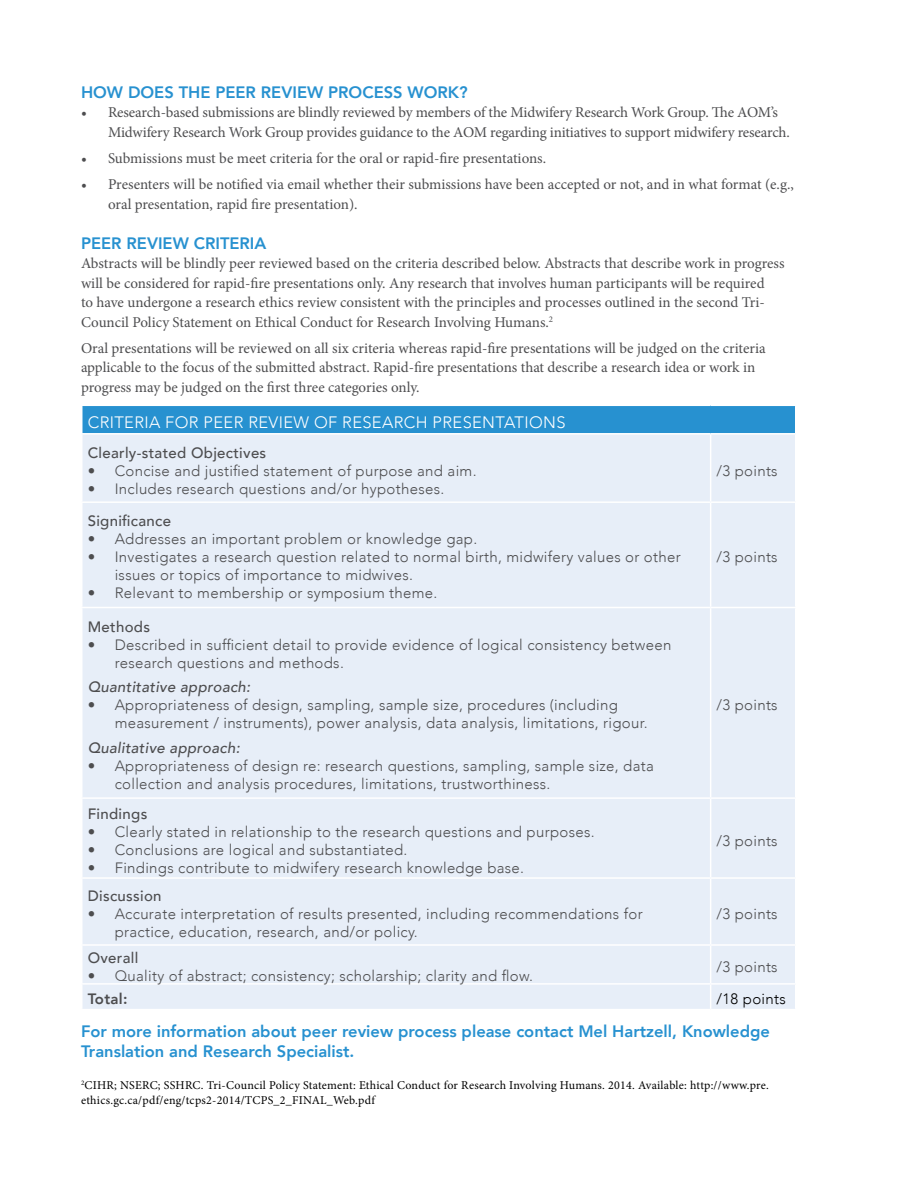
<style>
.page{position:relative;width:918px;height:1188px;background:#fff}
.page>*{position:absolute;margin:0;border:0;box-sizing:border-box;transform-origin:0 0}
.t1{font:800 16.5px/19.8px "Avenir";color:#2791d0}
.t2{font:300 16.5px "Avenir";letter-spacing:.02em;color:#fff}
.t3{font:300 15px/18px "Avenir";letter-spacing:.02em;color:#4d4d4f}
.t4{font:15px/19.5px "Minion Pro";letter-spacing:-.005em;color:#4d4d4f}
.t5{font:500 15px "Avenir";letter-spacing:.02em;color:#4d4d4f}
.t6{font:italic 500 15px "Avenir";letter-spacing:.02em;color:#4d4d4f}
.t7{font:300 15px "Avenir";letter-spacing:.02em;color:#000}
.t8{font:800 15px "Avenir";letter-spacing:.02em;color:#4d4d4f}
.t9{font:12px/15px "Minion Pro";letter-spacing:.02em;color:#000}
</style>
<div class="page">
<div style="left:82px;top:405px;width:714px;height:29px;background:#2791d0"></div>
<div style="left:82px;top:435px;width:713px;height:574px;background:#e7eef8"></div>
<hr style="left:81px;top:405px;width:630px;height:1px;background:#fff">
<hr style="left:711px;top:405px;width:86px;height:1px;background:#fff">
<svg style="left:795px;top:406px;width:1px;height:27px"></svg>
<hr style="left:81px;top:433px;width:630px;height:2px;background:#fff">
<hr style="left:711px;top:433px;width:86px;height:2px;background:#fff">
<hr style="left:710px;top:435px;width:1px;height:66px;background:#fff">
<hr style="left:81px;top:501px;width:630px;height:2px;background:#fff">
<hr style="left:711px;top:501px;width:86px;height:2px;background:#fff">
<hr style="left:710px;top:503px;width:1px;height:104px;background:#fff">
<hr style="left:81px;top:607px;width:630px;height:1px;background:#fff">
<hr style="left:711px;top:607px;width:86px;height:1px;background:#fff">
<hr style="left:710px;top:608px;width:1px;height:189px;background:#fff">
<hr style="left:81px;top:797px;width:630px;height:2px;background:#fff">
<hr style="left:711px;top:797px;width:86px;height:2px;background:#fff">
<hr style="left:710px;top:799px;width:1px;height:78px;background:#fff">
<hr style="left:81px;top:877px;width:630px;height:2px;background:#fff">
<hr style="left:711px;top:877px;width:86px;height:2px;background:#fff">
<hr style="left:710px;top:879px;width:1px;height:65px;background:#fff">
<hr style="left:81px;top:944px;width:630px;height:2px;background:#fff">
<hr style="left:711px;top:944px;width:86px;height:2px;background:#fff">
<hr style="left:710px;top:946px;width:1px;height:37px;background:#fff">
<hr style="left:81px;top:983px;width:630px;height:2px;background:#fff">
<hr style="left:711px;top:983px;width:86px;height:2px;background:#fff">
<svg style="left:710px;top:985px;width:1px;height:24px"></svg>
<p class="t1" style="left:81px;top:82px;width:388px">HOW DOES THE PEER REVIEW PROCESS WORK?</p>
<p class="t4" style="left:108px;top:103px;width:683px;text-indent:-27px">• Research-based submissions are blindly reviewed by members of the Midwifery Research Work Group. The AOM’s<br>Midwifery Research Work Group provides guidance to the AOM regarding initiatives to support midwifery research.</p>
<p class="t4" style="left:81px;top:148px;width:467px">• Submissions must be meet criteria for the oral or rapid-fire presentations.</p>
<p class="t4" style="left:108px;top:175px;width:687px;text-indent:-27px">• Presenters will be notified via email whether their submissions have been accepted or not, and in what format (e.g., oral presentation, rapid fire presentation).</p>
<p class="t1" style="left:81px;top:233px;width:187px">PEER REVIEW CRITERIA</p>
<p class="t4" style="left:81px;top:254px;width:705px">Abstracts will be blindly peer reviewed based on the criteria described below. Abstracts that describe work in progress will be considered for rapid-fire presentations only. Any research that involves human participants will be required<br>to have undergone a research ethics review consistent with the principles and processes outlined in the second Tri-Council Policy Statement on Ethical Conduct for Research Involving Humans.<sup>2</sup></p>
<p class="t4" style="left:81px;top:338px;width:686px">Oral presentations will be reviewed on all six criteria whereas rapid-fire presentations will be judged on the criteria applicable to the focus of the submitted abstract. Rapid-fire presentations that describe a research idea or work in progress may be judged on the first three categories only.</p>
<p class="t2" style="left:88px;top:412px;width:479px">CRITERIA FOR PEER REVIEW OF RESEARCH PRESENTATIONS</p>
<p class="t5" style="left:88px;top:439px;width:180px">Clearly-stated Objectives</p>
<p class="t3" style="left:88px;top:461px;width:390px">• Concise and justified statement of purpose and aim.</p>
<p class="t3" style="left:88px;top:479px;width:358px">• Includes research questions and/or hypotheses.</p>
<p class="t3" style="left:717px;top:461px;width:63px">/3 points</p>
<p class="t5" style="left:88px;top:508px;width:85px">Significance</p>
<p class="t3" style="left:88px;top:530px;width:391px">• Addresses an important problem or knowledge gap.</p>
<p class="t3" style="left:115px;top:548px;width:568px;text-indent:-27px">• Investigates a research question related to normal birth, midwifery values or other issues or topics of importance to midwives.</p>
<p class="t3" style="left:88px;top:584px;width:351px">• Relevant to membership or symposium theme.</p>
<p class="t5" style="left:88px;top:613px;width:64px">Methods</p>
<p class="t3" style="left:115px;top:635px;width:558px;text-indent:-27px">• Described in sufficient detail to provide evidence of logical consistency between research questions and methods.</p>
<p class="t6" style="left:88px;top:678px;width:164px">Quantitative approach:</p>
<p class="t3" style="left:115px;top:696px;width:534px;text-indent:-27px">• Appropriateness of design, sampling, sample size, procedures (including measurement / instruments), power analysis, data analysis, limitations, rigour.</p>
<p class="t6" style="left:88px;top:739px;width:154px">Qualitative approach:</p>
<p class="t3" style="left:115px;top:757px;width:541px;text-indent:-27px">• Appropriateness of design re: research questions, sampling, sample size, data collection and analysis procedures, limitations, trustworthiness.</p>
<p class="t5" style="left:88px;top:800px;width:61px">Findings</p>
<p class="t3" style="left:88px;top:822px;width:508px">• Clearly stated in relationship to the research questions and purposes.</p>
<p class="t3" style="left:88px;top:840px;width:321px">• Conclusions are logical and substantiated.</p>
<p class="t3" style="left:88px;top:858px;width:438px">• Findings contribute to midwifery research knowledge base.</p>
<p class="t3" style="left:717px;top:548px;width:63px">/3 points</p>
<p class="t3" style="left:717px;top:696px;width:63px">/3 points</p>
<p class="t3" style="left:717px;top:831px;width:63px">/3 points</p>
<p class="t5" style="left:88px;top:883px;width:75px">Discussion</p>
<p class="t3" style="left:115px;top:905px;width:529px;text-indent:-27px">• Accurate interpretation of results presented, including recommendations for practice, education, research, and/or policy.</p>
<p class="t3" style="left:717px;top:905px;width:63px">/3 points</p>
<p class="t5" style="left:88px;top:945px;width:52px">Overall</p>
<p class="t3" style="left:88px;top:967px;width:447px">• Quality of abstract; consistency; scholarship; clarity and flow.</p>
<p class="t3" style="left:717px;top:958px;width:63px">/3 points</p>
<p class="t8" style="left:88px;top:987px;width:41px">Total:</p>
<p class="t7" style="left:717px;top:990px;width:71px">/18 points</p>
<p class="t1" style="left:81px;top:1021px;width:691px">For more information about peer review process please contact Mel Hartzell, Knowledge<br>Translation and Research Specialist.</p>
<p class="t9" style="left:81px;top:1077px;width:689px"><sup>2</sup>CIHR; NSERC; SSHRC. Tri-Council Policy Statement: Ethical Conduct for Research Involving Humans. 2014. Available: http://www.pre. ethics.gc.ca/pdf/eng/tcps2-2014/TCPS_2_FINAL_Web.pdf</p>
</div>
